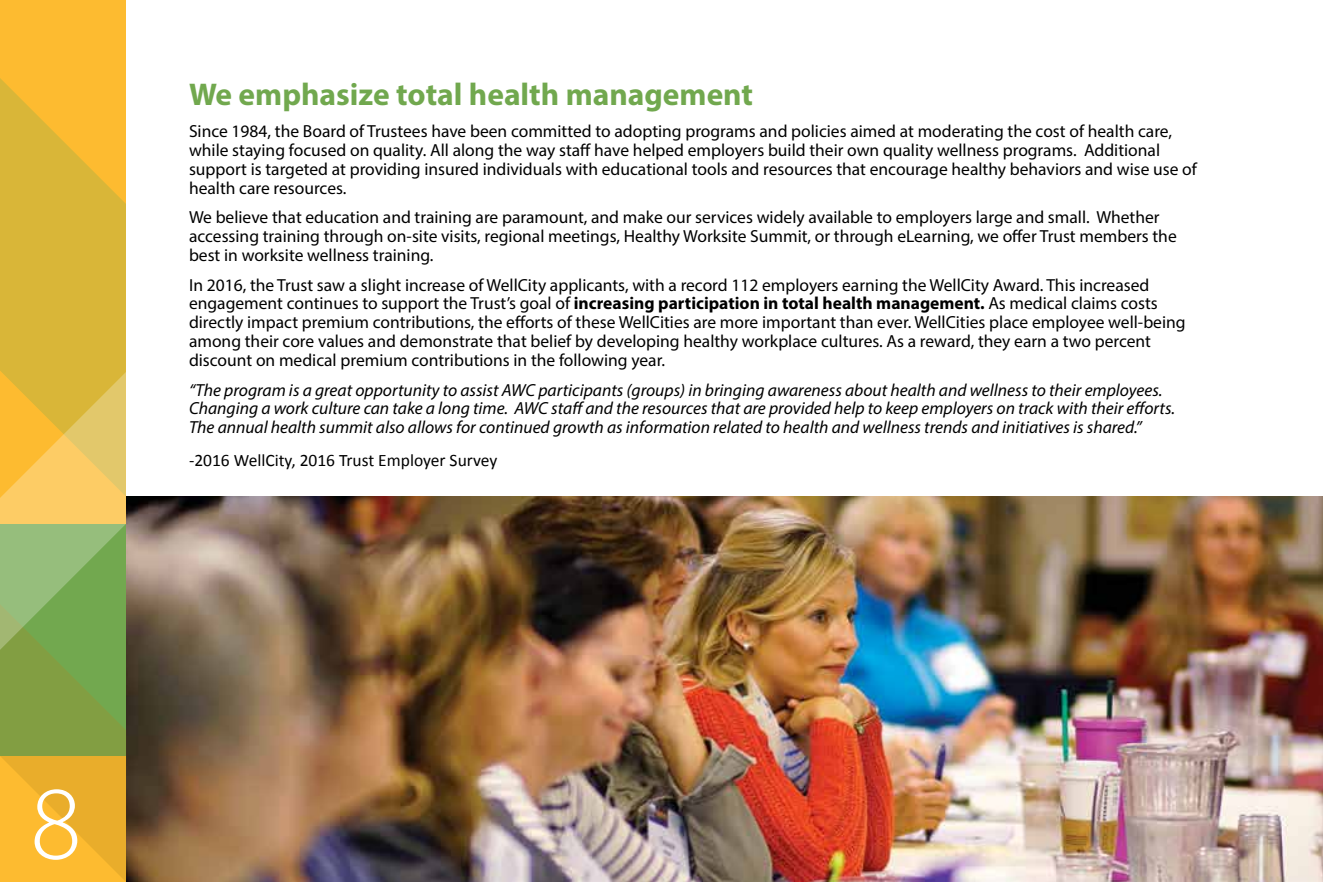
<style>
.page{position:relative;width:1323px;height:882px;background:#fff}
.page>*{position:absolute;margin:0;border:0;box-sizing:border-box;transform-origin:0 0}
.t1{font:300 105px "Myriad Pro";color:#fff}
.t2{font:700 31.5px "Myriad Pro";color:#71a84e}
.t3{font:17.5px/18.9px "Myriad Pro";color:#000}
.t4{font:italic 17.5px/18.9px "Myriad Pro";color:#000}
.t5{font:17.5px "Calibri";color:#000}
.s1{font-weight:700}
</style>
<div class="page">
<img style="left:126px;top:496px;width:1197px;height:386px">
<div style="left:0;top:0;width:126px;height:882px;background:#fdbb30"></div>
<svg style="left:0;top:78px;width:126px;height:294px;fill:#d9b638"></svg>
<svg style="left:0;top:372px;width:126px;height:509px"></svg>
<h2 class="t2" style="left:189px;top:73px;width:566px">We emphasize total health management</h2>
<p class="t3" style="left:189px;top:122px;width:1009px">Since 1984, the Board of Trustees have been committed to adopting programs and policies aimed at moderating the cost of health care, while staying focused on quality. All along the way staff have helped employers build their own quality wellness programs. Additional support is targeted at providing insured individuals with educational tools and resources that encourage healthy behaviors and wise use of health care resources.</p>
<p class="t3" style="left:189px;top:208px;width:989px">We believe that education and training are paramount, and make our services widely available to employers large and small. Whether accessing training through on-site visits, regional meetings, Healthy Worksite Summit, or through eLearning, we offer Trust members the best in worksite wellness training.</p>
<p class="t3" style="left:189px;top:275px;width:998px">In 2016, the Trust saw a slight increase of WellCity applicants, with a record 112 employers earning the WellCity Award. This increased engagement continues to support the Trust’s goal of <span class="s1">increasing participation in total health management.</span> As medical claims costs directly impact premium contributions, the efforts of these WellCities are more important than ever. WellCities place employee well-being among their core values and demonstrate that belief by developing healthy workplace cultures. As a reward, they earn a two percent discount on medical premium contributions in the following year.</p>
<p class="t4" style="left:189px;top:380px;width:988px">“The program is a great opportunity to assist AWC participants (groups) in bringing awareness about health and wellness to their employees.<br>Changing a work culture can take a long time. AWC staff and the resources that are provided help to keep employers on track with their efforts.<br>The annual health summit also allows for continued growth as information related to health and wellness trends and initiatives is shared.”</p>
<p class="t5" style="left:189px;top:449px;width:310px">-2016 WellCity, 2016 Trust Employer Survey</p>
<h1 class="t1" style="left:30px;top:766px;width:53px">8</h1>
</div>
